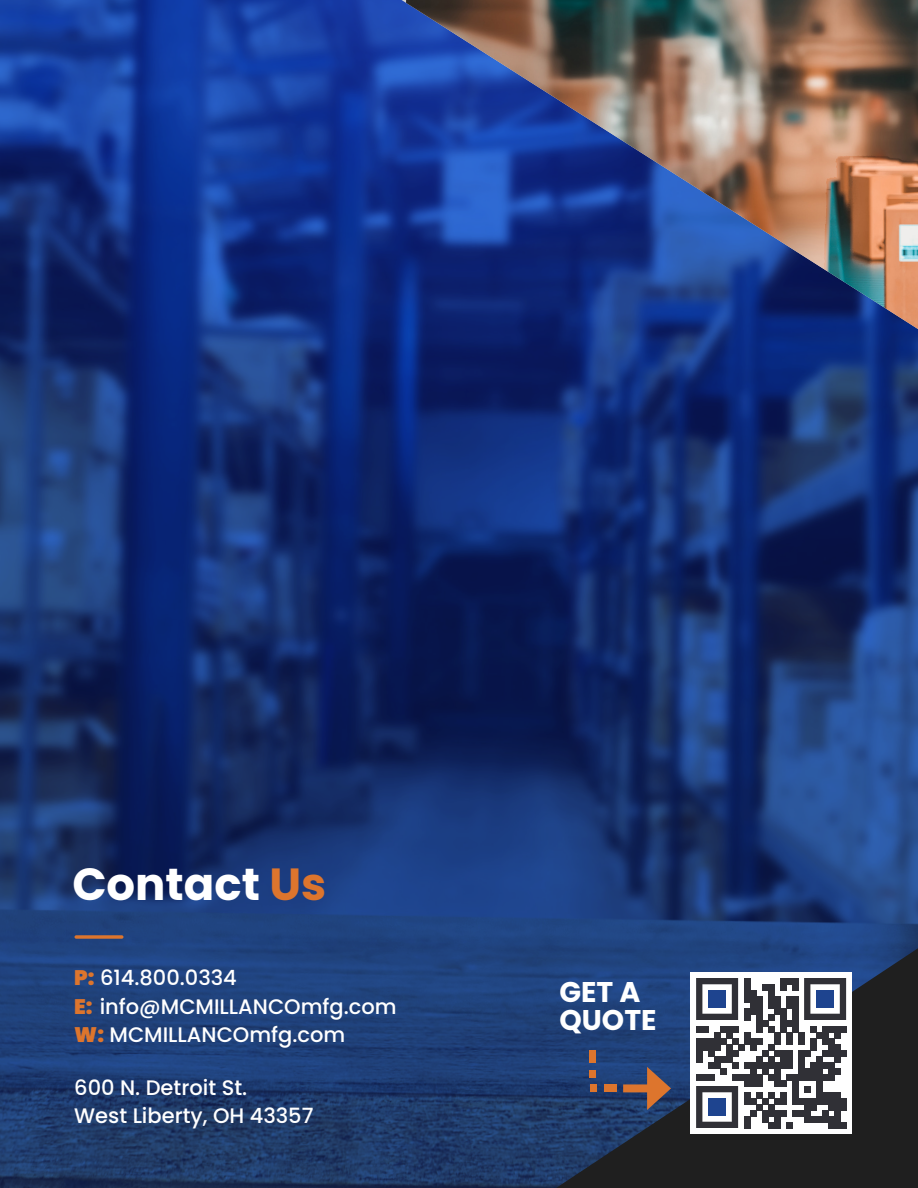
<style>
.page{position:relative;width:918px;height:1188px;background:#fff}
.page>*{position:absolute;margin:0;border:0;box-sizing:border-box;transform-origin:0 0}
.t1{font:700 45px "Poppins";color:#fff}
.t2{font:700 28.5px/28.5px "Poppins";color:#fff}
.t3{font:500 21px "Poppins";color:#fff}
.s1{color:#dd752d}
.s2{font-weight:900;color:#dd752d}
</style>
<div class="page">
<img style="left:0;top:0;width:918px;height:1188px">
<svg style="left:556px;top:948px;width:362px;height:240px;background:#1f304c"></svg>
<img style="left:406px;top:0;width:512px;height:329px">
<svg style="left:75px;top:935px;width:48px;height:4px"></svg>
<div style="left:690px;top:972px;width:162px;height:162px;background:#fff"></div>
<svg style="left:696px;top:978px;width:150px;height:150px"></svg>
<div style="left:708px;top:990px;width:18px;height:18px;background:#1e448f"></div>
<div style="left:816px;top:990px;width:18px;height:18px;background:#1e448f"></div>
<div style="left:708px;top:1098px;width:18px;height:18px;background:#1e448f"></div>
<svg style="left:623px;top:1067px;width:48px;height:43px;background:#60515b"></svg>
<div style="left:604px;top:1084px;width:12px;height:8px;background:#dd752d"></div>
<div style="left:590px;top:1084px;width:6px;height:8px;background:#dd752d"></div>
<div style="left:589px;top:1070px;width:7px;height:8px;background:#dd752d"></div>
<div style="left:589px;top:1050px;width:7px;height:13px;background:#dd752d"></div>
<p class="t1" style="left:72px;top:859px;width:255px">Contact <span class="s1">Us</span></p>
<p class="t3" style="left:74px;top:966px;width:164px"><span class="s2">P:</span> 614.800.0334</p>
<p class="t3" style="left:74px;top:994px;width:324px"><span class="s2">E:</span> info@MCMILLANCOmfg.com</p>
<p class="t3" style="left:74px;top:1023px;width:273px"><span class="s2">W:</span> MCMILLANCOmfg.com</p>
<p class="t3" style="left:74px;top:1075px;width:175px">600 N. Detroit St.</p>
<p class="t3" style="left:74px;top:1104px;width:241px">West Liberty, OH 43357</p>
<p class="t2" style="left:559px;top:978px;width:99px">GET A<br>QUOTE</p>
</div>
